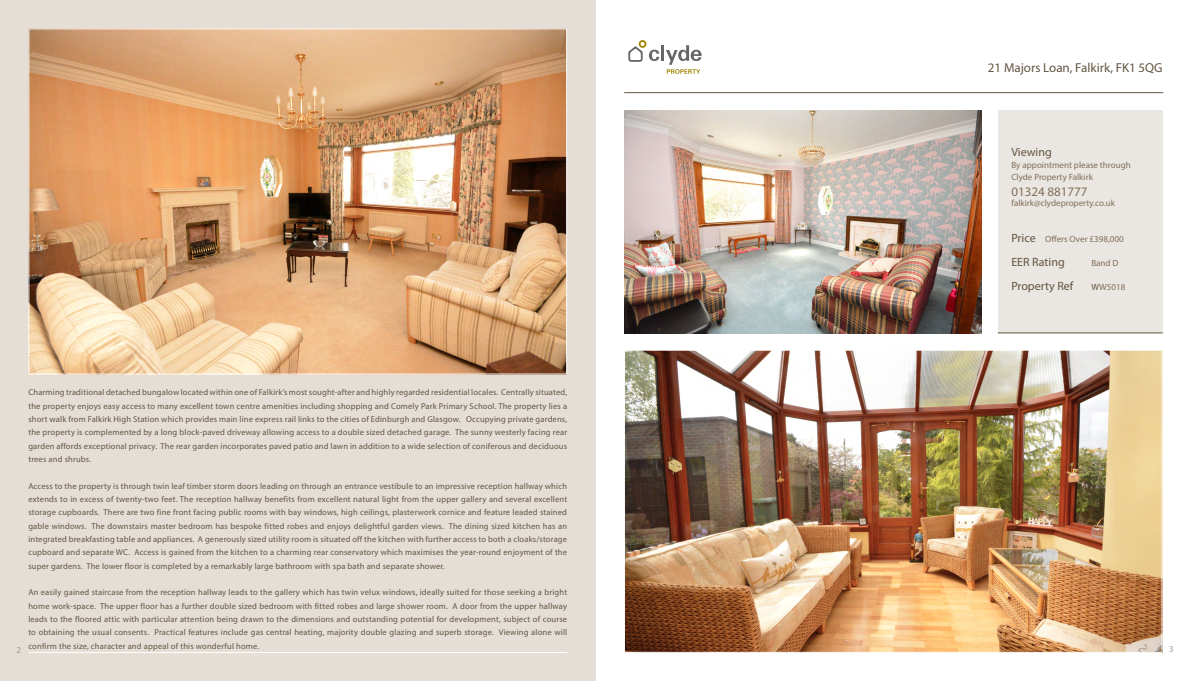
<style>
.page{position:relative;width:1191px;height:681px;background:#fff}
.page>*{position:absolute;margin:0;border:0;box-sizing:border-box;transform-origin:0 0}
.t1{font:13px "Myriad Pro";color:#635542}
.t2{font:13px "Myriad Pro";color:#816f59}
.t3{font:12px "Myriad Pro";color:#635542}
.t4{font:9px/12px "Myriad Pro";color:#816f59}
.t5{font:9px "Myriad Pro";color:#a29c96}
.t6{font:8.5px/13.3px "Myriad Pro";letter-spacing:.02em;color:#635542;text-align:justify}
.s1{font-size:12px;color:#635542}
.s2{color:#635542}
</style>
<div class="page">
<div style="left:997px;top:111px;width:165px;height:222px;background:#eae6e1"></div>
<div style="left:0;top:0;width:595px;height:680px;background:#e4ded7"></div>
<img style="left:30px;top:30px;width:535px;height:342px">
<img style="left:624px;top:111px;width:357px;height:222px">
<hr style="left:28px;top:651px;width:539px;height:1px;background:#fff">
<div style="left:639px;top:40px;width:7px;height:8px;border:2px solid #a28400;border-radius:50%"></div>
<svg style="left:649px;top:50px;width:10px;height:11px"></svg>
<hr style="left:661px;top:45px;width:3px;height:16px;background:#676566">
<svg style="left:666px;top:45px;width:35px;height:29px"></svg>
<svg style="left:628px;top:46px;width:15px;height:16px"></svg>
<img style="left:626px;top:352px;width:534px;height:298px">
<div style="left:624px;top:350px;width:538px;height:302px;border:1px solid #fff"></div>
<hr style="left:624px;top:92px;width:539px;height:1px;background:#635542">
<hr style="left:997px;top:332px;width:165px;height:1px;background:#635542">
<h1 class="t1" style="left:988px;top:60px;width:176px">21 Majors Loan, Falkirk, FK1 5QG</h1>
<h2 class="t3" style="left:1011px;top:145px;width:42px">Viewing</h2>
<p class="t4" style="left:1011px;top:159px;width:121px">By appointment please through<br>Clyde Property Falkirk</p>
<h1 class="t2" style="left:1011px;top:184px;width:78px">01324 881777</h1>
<p class="t4" style="left:1011px;top:197px;width:105px">falkirk@clydeproperty.co.uk</p>
<p class="t4" style="left:1011px;top:233px;width:114px"><span class="s1">Price</span> Offers Over £398,000</p>
<h2 class="t3" style="left:1011px;top:255px;width:55px">EER Rating</h2>
<p class="t4" style="left:1091px;top:257px;width:29px">Band D</p>
<h2 class="t3" style="left:1011px;top:279px;width:63px">Property Ref</h2>
<p class="t4" style="left:1091px;top:281px;width:35px"><span class="s2">W</span>W5018</p>
<p class="t6" style="left:28px;top:385px;width:540px">Charming traditional detached bungalow located within one of Falkirk’s most sought-after and highly regarded residential locales. Centrally situated, the property enjoys easy access to many excellent town centre amenities including shopping and Comely Park Primary School. The property lies a short walk from Falkirk High Station which provides main line express rail links to the cities of Edinburgh and Glasgow. Occupying private gardens, the property is complemented by a long block-paved driveway allowing access to a double sized detached garage. The sunny westerly facing rear garden affords exceptional privacy. The rear garden incorporates paved patio and lawn in addition to a wide selection of coniferous and deciduous trees and shrubs.</p>
<p class="t6" style="left:28px;top:479px;width:540px">Access to the property is through twin leaf timber storm doors leading on through an entrance vestibule to an impressive reception hallway which extends to in excess of twenty-two feet. The reception hallway benefits from excellent natural light from the upper gallery and several excellent storage cupboards. There are two fine front facing public rooms with bay windows, high ceilings, plasterwork cornice and feature leaded stained gable windows. The downstairs master bedroom has bespoke fitted robes and enjoys delightful garden views. The dining sized kitchen has an integrated breakfasting table and appliances. A generously sized utility room is situated off the kitchen with further access to both a cloaks/storage cupboard and separate WC. Access is gained from the kitchen to a charming rear conservatory which maximises the year-round enjoyment of the super gardens. The lower floor is completed by a remarkably large bathroom with spa bath and separate shower.</p>
<p class="t6" style="left:28px;top:585px;width:540px">An easily gained staircase from the reception hallway leads to the gallery which has twin velux windows, ideally suited for those seeking a bright home work-space. The upper floor has a further double sized bedroom with fitted robes and large shower room. A door from the upper hallway leads to the floored attic with particular attention being drawn to the dimensions and outstanding potential for development, subject of course to obtaining the usual consents. Practical features include gas central heating, majority double glazing and superb storage. Viewing alone will confirm the size, character and appeal of this wonderful home.</p>
<p class="t5" style="left:17px;top:643px;width:6px">2</p>
<p class="t5" style="left:1169px;top:643px;width:6px">3</p>
</div>
